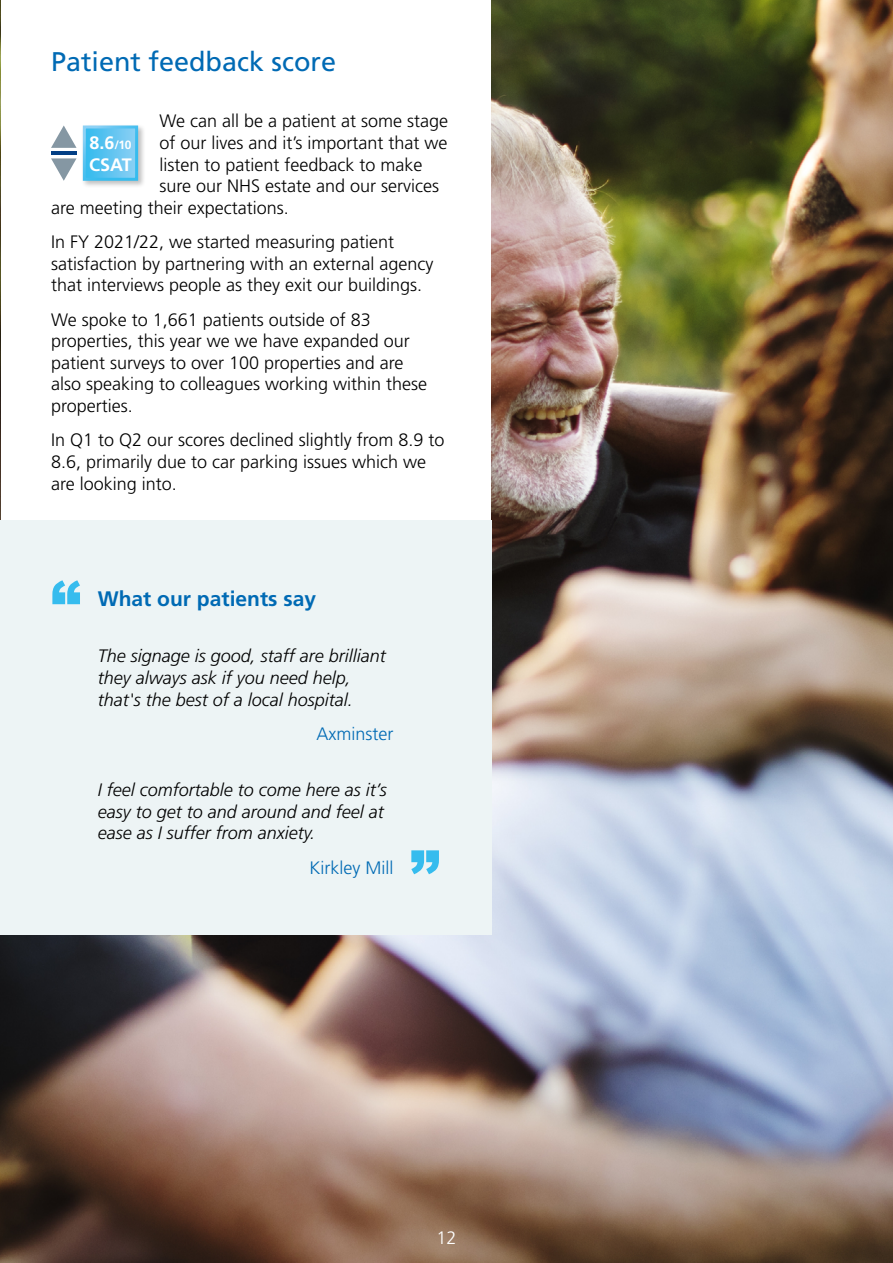
<style>
.page{position:relative;width:893px;height:1263px;background:#fff}
.page>*{position:absolute;margin:0;border:0;box-sizing:border-box;transform-origin:0 0}
.t1{font:900 60px "Arial";color:#36bcee}
.t2{font:27px "Frutiger LT Std";color:#006ab4}
.t3{font:700 21px "Frutiger LT Std";color:#006ab4}
.t4{font:300 18px/21.6px "Frutiger LT Std";color:#000}
.t5{font:italic 300 18px/21.6px "Frutiger LT Std";color:#000}
.t6{font:300 18px "Frutiger LT Std";color:#006ab4}
.t7{font:700 18px/21.6px "Frutiger LT Std";color:#fff}
.t8{font:300 18px "Frutiger LT Std";color:#fff}
.s1{font-size:12px}
</style>
<div class="page">
<img style="left:0;top:0;width:893px;height:1263px">
<div style="left:2px;top:0;width:489px;height:521px;background:#fff"></div>
<div style="left:0;top:520px;width:491px;height:414px;background:#edf4f5"></div>
<div style="left:81px;top:124px;width:64px;height:64px;background:#000;opacity:.25"></div>
<svg style="left:87px;top:129px;width:47px;height:48px;background:#5ec4f0"></svg>
<svg style="left:51px;top:125px;width:26px;height:23px"></svg>
<svg style="left:51px;top:158px;width:26px;height:23px"></svg>
<hr style="left:51px;top:151px;width:26px;height:4px;background:#033f85">
<h2 class="t2" style="left:51px;top:46px;width:287px">Patient feedback score</h2>
<p class="t4" style="left:159px;top:111px;width:290px">We can all be a patient at some stage</p>
<p class="t4" style="left:159px;top:132px;width:290px">of our lives and it’s important that we</p>
<p class="t4" style="left:159px;top:154px;width:265px">listen to patient feedback to make</p>
<p class="t4" style="left:159px;top:175px;width:281px">sure our NHS estate and our services</p>
<p class="t4" style="left:51px;top:197px;width:239px">are meeting their expectations.</p>
<p class="t4" style="left:51px;top:231px;width:384px">In FY 2021/22, we started measuring patient satisfaction by partnering with an external agency that interviews people as they exit our buildings.</p>
<p class="t4" style="left:51px;top:309px;width:378px">We spoke to 1,661 patients outside of 83 properties, this year we we have expanded our patient surveys to over 100 properties and are also speaking to colleagues working within these properties.</p>
<p class="t4" style="left:51px;top:430px;width:395px">In Q1 to Q2 our scores declined slightly from 8.9 to<br>8.6, primarily due to car parking issues which we are looking into.</p>
<p class="t7" style="left:89px;top:132px;width:44px">8.6<span class="s1">/10<br></span>CSAT</p>
<h1 class="t1" style="left:51px;top:559px;width:32px">“</h1>
<p class="t3" style="left:98px;top:586px;width:220px">What our patients say</p>
<p class="t5" style="left:98px;top:646px;width:290px">The signage is good, staff are brilliant they always ask if you need help, that's the best of a local hospital.</p>
<p class="t6" style="left:317px;top:723px;width:78px">Axminster</p>
<p class="t5" style="left:98px;top:779px;width:291px">I feel comfortable to come here as it’s easy to get to and around and feel at ease as I suffer from anxiety.</p>
<p class="t6" style="left:310px;top:857px;width:85px">Kirkley Mill</p>
<h1 class="t1" style="left:441px;top:895px;width:31px;rotate:-180deg">“</h1>
<p class="t8" style="left:436px;top:1227px;width:22px">12</p>
</div>
